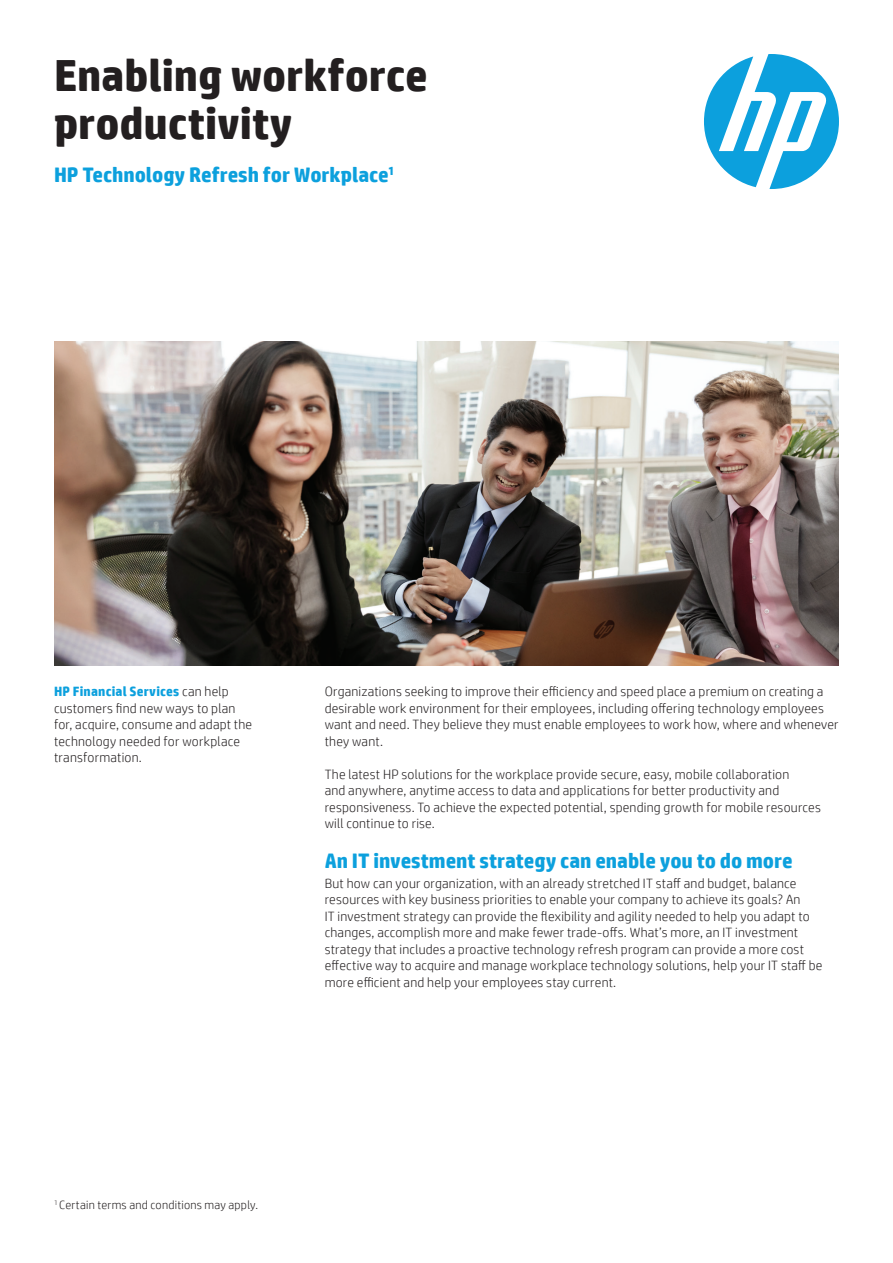
<style>
.page{position:relative;width:893px;height:1263px;background:#fff}
.page>*{position:absolute;margin:0;border:0;box-sizing:border-box;transform-origin:0 0}
.t1{font:700 45px/48px "HP Simplified";letter-spacing:-.005em;color:#231f20}
.t2{font:700 21px "HP Simplified";letter-spacing:-.005em;color:#0ca0dd}
.t3{font:300 13.5px/16.5px "HP Simplified";letter-spacing:.015em;color:#231f20}
.t4{font:300 12px "HP Simplified";letter-spacing:.02em;color:#231f20}
.s1{font-weight:700;color:#0ca0dd}
</style>
<div class="page">
<svg style="left:704px;top:54px;width:135px;height:135px"></svg>
<img style="left:54px;top:341px;width:785px;height:324px">
<h1 class="t1" style="left:54px;top:50px;width:375px">Enabling workforce productivity</h1>
<h2 class="t2" style="left:54px;top:162px;width:342px">HP Technology Refresh for Workplace<sup>1</sup></h2>
<p class="t3" style="left:54px;top:683px;width:200px"><span class="s1">HP Financial Services</span> can help customers find new ways to plan for, acquire, consume and adapt the technology needed for workplace transformation.</p>
<p class="t3" style="left:325px;top:683px;width:516px">Organizations seeking to improve their efficiency and speed place a premium on creating a desirable work environment for their employees, including offering technology employees want and need. They believe they must enable employees to work how, where and whenever they want.</p>
<p class="t3" style="left:325px;top:765px;width:498px">The latest HP solutions for the workplace provide secure, easy, mobile collaboration<br>and anywhere, anytime access to data and applications for better productivity and responsiveness. To achieve the expected potential, spending growth for mobile resources will continue to rise.</p>
<h2 class="t2" style="left:325px;top:849px;width:470px">An IT investment strategy can enable you to do more</h2>
<p class="t3" style="left:325px;top:875px;width:499px">But how can your organization, with an already stretched IT staff and budget, balance resources with key business priorities to enable your company to achieve its goals? An<br>IT investment strategy can provide the flexibility and agility needed to help you adapt to changes, accomplish more and make fewer trade-offs. What’s more, an IT investment strategy that includes a proactive technology refresh program can provide a more cost effective way to acquire and manage workplace technology solutions, help your IT staff be more efficient and help your employees stay current.</p>
<p class="t4" style="left:54px;top:1198px;width:206px"><sup>1</sup> Certain terms and conditions may apply.</p>
</div>
